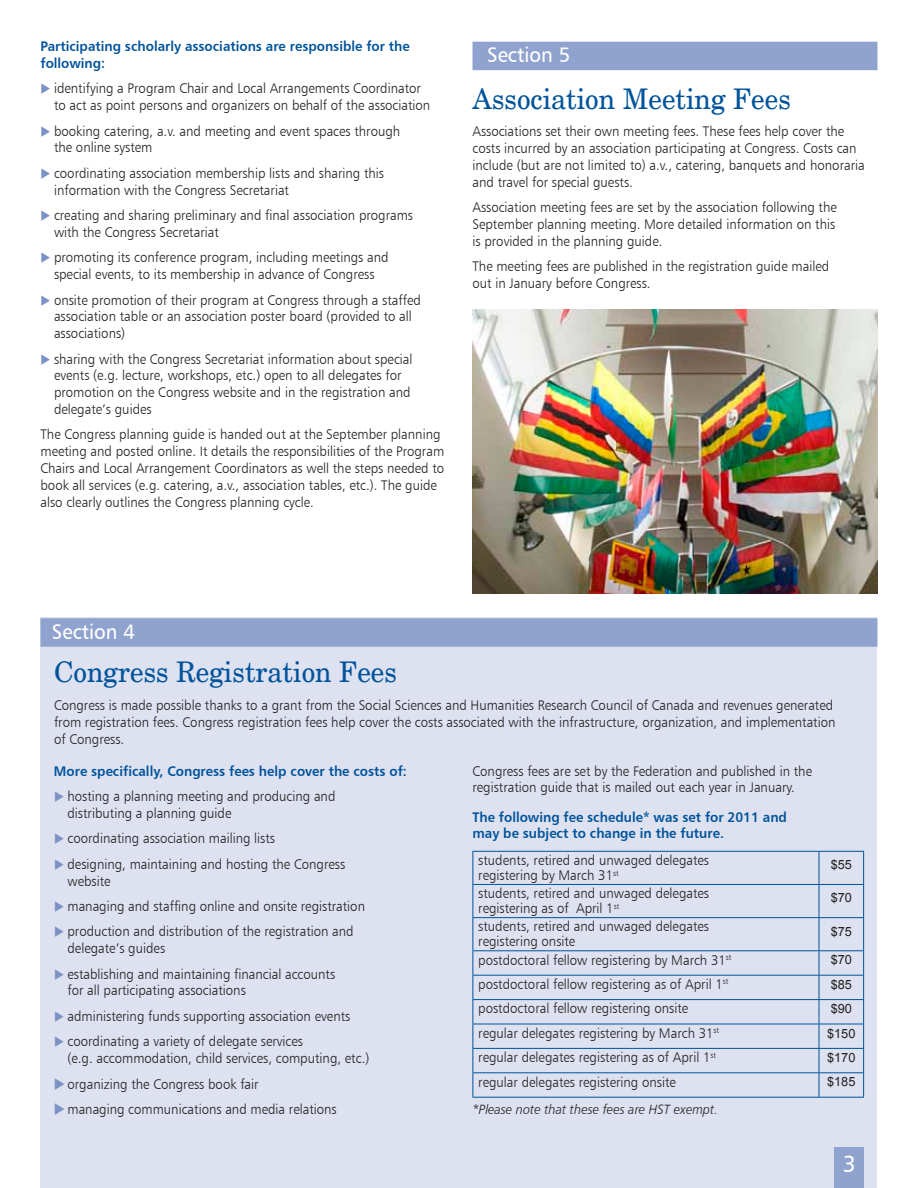
<style>
.page{position:relative;width:918px;height:1188px;background:#fff}
.page>*{position:absolute;margin:0;border:0;box-sizing:border-box;transform-origin:0 0}
.t1{font:28.5px "New Century Schlbk";color:#00539b;scale:.95 1}
.t2{font:23.25px "Humanist 777 BT Roman B";color:#fff;scale:.95 1}
.t3{font:21px "Humanist 777 BT Roman B";color:#fff;scale:.95 1}
.t4{font:13.95px/16.8px "Humanist 777 BT Light B";color:#231f20;scale:.95 1}
.t5{font:13.95px/16.8px "Humanist 777 BT Bold B";color:#00539b;scale:.95 1}
.t6{font:13.5px "Humanist 777 BT Light Italic B";color:#231f20;scale:.95 1}
.t7{font:12.75px "Arial";color:#231f20}
.s1{color:#7b92c4}
</style>
<div class="page">
<div style="left:40px;top:618px;width:838px;height:570px;background:#dde1f0"></div>
<div style="left:40px;top:618px;width:838px;height:29px;background:#90a3ce"></div>
<svg style="left:473px;top:852px;width:390px;height:245px"></svg>
<hr style="left:472px;top:851px;width:347px;height:1px;background:#00539b">
<hr style="left:472px;top:852px;width:1px;height:32px;background:#00539b">
<hr style="left:819px;top:851px;width:45px;height:1px;background:#00539b">
<hr style="left:819px;top:852px;width:1px;height:32px;background:#00539b">
<hr style="left:863px;top:852px;width:1px;height:32px;background:#00539b">
<hr style="left:472px;top:884px;width:347px;height:1px;background:#00539b">
<hr style="left:472px;top:885px;width:1px;height:32px;background:#00539b">
<hr style="left:819px;top:884px;width:45px;height:1px;background:#00539b">
<hr style="left:819px;top:885px;width:1px;height:32px;background:#00539b">
<hr style="left:863px;top:885px;width:1px;height:32px;background:#00539b">
<hr style="left:472px;top:917px;width:347px;height:1px;background:#00539b">
<hr style="left:472px;top:918px;width:1px;height:32px;background:#00539b">
<hr style="left:819px;top:917px;width:45px;height:1px;background:#00539b">
<hr style="left:819px;top:918px;width:1px;height:32px;background:#00539b">
<hr style="left:863px;top:918px;width:1px;height:32px;background:#00539b">
<hr style="left:472px;top:950px;width:347px;height:1px;background:#00539b">
<hr style="left:819px;top:950px;width:45px;height:1px;background:#00539b">
<hr style="left:472px;top:975px;width:347px;height:1px;background:#00539b">
<hr style="left:819px;top:975px;width:45px;height:1px;background:#00539b">
<hr style="left:472px;top:999px;width:347px;height:1px;background:#00539b">
<hr style="left:819px;top:999px;width:45px;height:1px;background:#00539b">
<hr style="left:472px;top:1024px;width:347px;height:1px;background:#00539b">
<hr style="left:819px;top:1024px;width:45px;height:1px;background:#00539b">
<hr style="left:472px;top:1048px;width:347px;height:1px;background:#00539b">
<hr style="left:819px;top:1048px;width:45px;height:1px;background:#00539b">
<hr style="left:472px;top:1072px;width:347px;height:1px;background:#00539b">
<svg style="left:472px;top:951px;width:1px;height:146px"></svg>
<hr style="left:819px;top:1072px;width:45px;height:1px;background:#00539b">
<svg style="left:819px;top:951px;width:1px;height:146px"></svg>
<svg style="left:863px;top:951px;width:1px;height:146px"></svg>
<hr style="left:472px;top:1097px;width:347px;height:1px;background:#00539b">
<hr style="left:819px;top:1097px;width:45px;height:1px;background:#00539b">
<div style="left:472px;top:42px;width:406px;height:28px;background:#90a3ce"></div>
<div style="left:835px;top:1148px;width:29px;height:40px;background:#90a3ce"></div>
<img style="left:472px;top:309px;width:406px;height:284px">
<p class="t5" style="left:40px;top:38px;width:390px">Participating scholarly associations are responsible for the following:</p>
<p class="t4" style="left:54px;top:80px;width:398px;text-indent:-14px"><span class="s1">◆</span> identifying a Program Chair and Local Arrangements Coordinator to act as point persons and organizers on behalf of the association</p>
<p class="t4" style="left:54px;top:122px;width:366px;text-indent:-14px"><span class="s1">◆</span> booking catering, a.v. and meeting and event spaces through the online system</p>
<p class="t4" style="left:54px;top:164px;width:349px;text-indent:-14px"><span class="s1">◆</span> coordinating association membership lists and sharing this information with the Congress Secretariat</p>
<p class="t4" style="left:54px;top:207px;width:380px;text-indent:-14px"><span class="s1">◆</span> creating and sharing preliminary and final association programs with the Congress Secretariat</p>
<p class="t4" style="left:40px;top:249px;width:368px;text-align:center"><span class="s1">◆</span> promoting its conference program, including meetings and special events, to its membership in advance of Congress</p>
<p class="t4" style="left:54px;top:291px;width:388px;text-indent:-14px"><span class="s1">◆</span> onsite promotion of their program at Congress through a staffed association table or an association poster board (provided to all associations)</p>
<p class="t4" style="left:54px;top:350px;width:379px;text-indent:-14px"><span class="s1">◆</span> sharing with the Congress Secretariat information about special events (e.g. lecture, workshops, etc.) open to all delegates for promotion on the Congress website and in the registration and delegate’s guides</p>
<p class="t4" style="left:40px;top:426px;width:427px">The Congress planning guide is handed out at the September planning meeting and posted online. It details the responsibilities of the Program Chairs and Local Arrangement Coordinators as well the steps needed to book all services (e.g. catering, a.v., association tables, etc.). The guide also clearly outlines the Congress planning cycle.</p>
<h3 class="t3" style="left:487px;top:42px;width:89px">Section 5</h3>
<h1 class="t1" style="left:472px;top:81px;width:337px">Association Meeting Fees</h1>
<p class="t4" style="left:472px;top:123px;width:414px">Associations set their own meeting fees. These fees help cover the costs incurred by an association participating at Congress. Costs can include (but are not limited to) a.v., catering, banquets and honoraria and travel for special guests.</p>
<p class="t4" style="left:472px;top:199px;width:385px;text-align:justify">Association meeting fees are set by the association following the September planning meeting. More detailed information on this is provided in the planning guide.</p>
<p class="t4" style="left:472px;top:258px;width:377px">The meeting fees are published in the registration guide mailed out in January before Congress.</p>
<h3 class="t3" style="left:52px;top:619px;width:89px">Section 4</h3>
<h1 class="t1" style="left:54px;top:655px;width:363px">Congress Registration Fees</h1>
<p class="t4" style="left:54px;top:697px;width:824px">Congress is made possible thanks to a grant from the Social Sciences and Humanities Research Council of Canada and revenues generated from registration fees. Congress registration fees help cover the costs associated with the infrastructure, organization, and implementation of Congress.</p>
<p class="t5" style="left:54px;top:762px;width:373px">More specifically, Congress fees help cover the costs of:</p>
<p class="t4" style="left:68px;top:788px;width:284px;text-indent:-14px"><span class="s1">◆</span> hosting a planning meeting and producing and distributing a planning guide</p>
<p class="t4" style="left:54px;top:830px;width:234px"><span class="s1">◆</span> coordinating association mailing lists</p>
<p class="t4" style="left:68px;top:855px;width:294px;text-indent:-14px"><span class="s1">◆</span> designing, maintaining and hosting the Congress website</p>
<p class="t4" style="left:54px;top:897px;width:329px"><span class="s1">◆</span> managing and staffing online and onsite registration</p>
<p class="t4" style="left:68px;top:923px;width:303px;text-indent:-14px"><span class="s1">◆</span> production and distribution of the registration and delegate’s guides</p>
<p class="t4" style="left:68px;top:965px;width:283px;text-indent:-14px"><span class="s1">◆</span> establishing and maintaining financial accounts for all participating associations</p>
<p class="t4" style="left:54px;top:1007px;width:313px"><span class="s1">◆</span> administering funds supporting association events</p>
<p class="t4" style="left:68px;top:1033px;width:319px;text-indent:-14px"><span class="s1">◆</span> coordinating a variety of delegate services<br>(e.g. accommodation, child services, computing, etc.)</p>
<p class="t4" style="left:54px;top:1075px;width:217px"><span class="s1">◆</span>organizing the Congress book fair</p>
<p class="t4" style="left:54px;top:1101px;width:299px"><span class="s1">◆</span>managing communications and media relations</p>
<p class="t4" style="left:472px;top:762px;width:359px">Congress fees are set by the Federation and published in the registration guide that is mailed out each year in January.</p>
<p class="t5" style="left:473px;top:809px;width:333px">The following fee schedule* was set for 2011 and may be subject to change in the future.</p>
<p class="t4" style="left:478px;top:853px;width:245px;line-height:15px">students, retired and unwaged delegates registering by March 31<sup>st</sup></p>
<p class="t7" style="left:831px;top:856px;width:23px">$55</p>
<p class="t4" style="left:478px;top:886px;width:245px;line-height:15px">students, retired and unwaged delegates registering as of April 1<sup>st</sup></p>
<p class="t7" style="left:831px;top:890px;width:23px">$70</p>
<p class="t4" style="left:478px;top:919px;width:245px;line-height:15px">students, retired and unwaged delegates registering onsite</p>
<p class="t7" style="left:831px;top:923px;width:23px">$75</p>
<p class="t4" style="left:478px;top:951px;width:268px">postdoctoral fellow registering by March 31<sup>st</sup></p>
<p class="t7" style="left:831px;top:952px;width:23px">$70</p>
<p class="t4" style="left:478px;top:976px;width:265px">postdoctoral fellow registering as of April 1<sup>st</sup></p>
<p class="t7" style="left:831px;top:976px;width:23px">$85</p>
<p class="t4" style="left:478px;top:1000px;width:223px">postdoctoral fellow registering onsite</p>
<p class="t7" style="left:831px;top:1000px;width:23px">$90</p>
<p class="t4" style="left:478px;top:1024px;width:255px">regular delegates registering by March 31<sup>st</sup></p>
<p class="t7" style="left:827px;top:1025px;width:30px">$150</p>
<p class="t4" style="left:478px;top:1049px;width:252px">regular delegates registering as of April 1<sup>st</sup></p>
<p class="t7" style="left:827px;top:1049px;width:30px">$170</p>
<p class="t4" style="left:478px;top:1073px;width:210px">regular delegates registering onsite</p>
<p class="t7" style="left:827px;top:1074px;width:30px">$185</p>
<p class="t6" style="left:472px;top:1101px;width:260px">*Please note that these fees are HST exempt.</p>
<h2 class="t2" style="left:843px;top:1149px;width:15px">3</h2>
</div>
